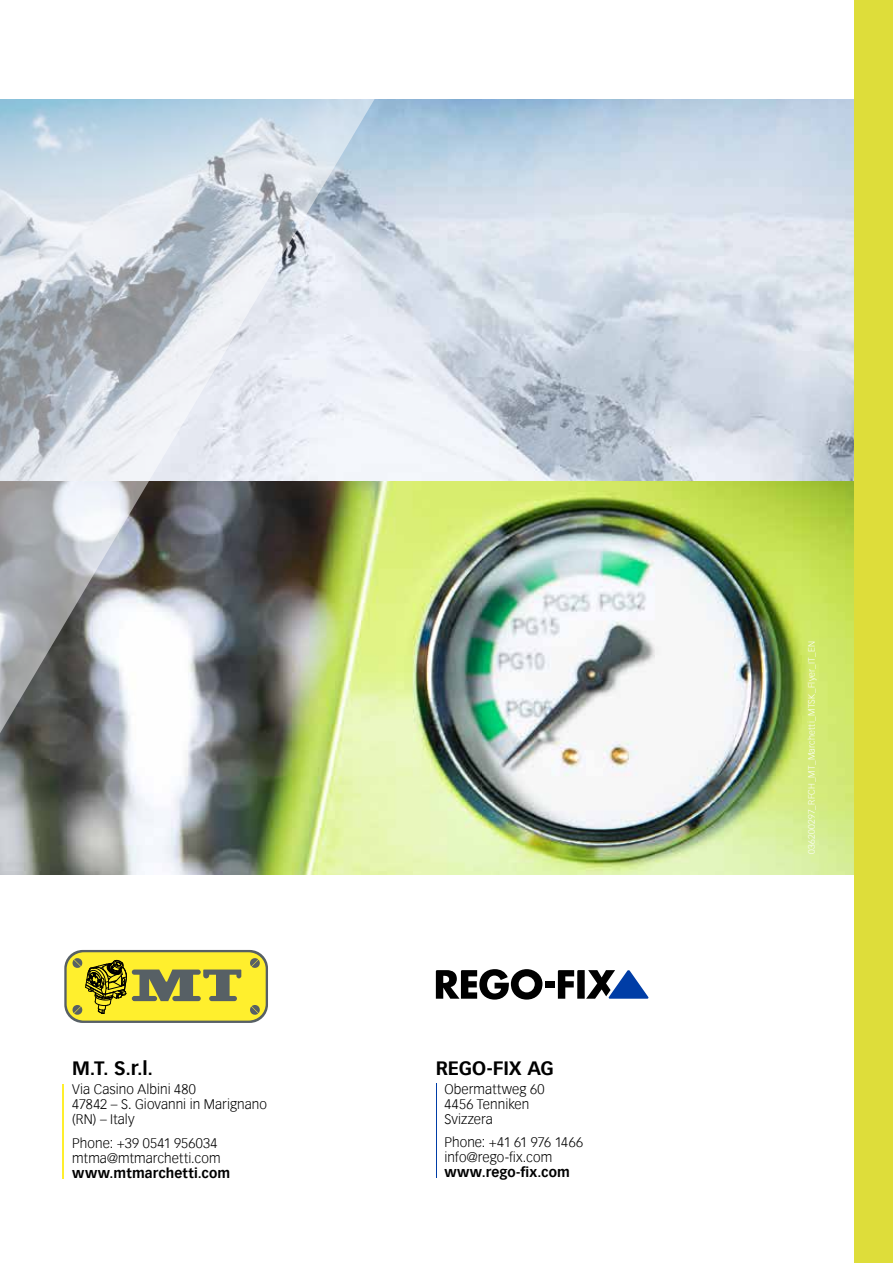
<style>
.page{position:relative;width:893px;height:1263px;background:#fff}
.page>*{position:absolute;margin:0;border:0;box-sizing:border-box;transform-origin:0 0}
.t1{font:700 18.9px "Vectora Com";letter-spacing:-.01em;color:#000}
.t2{font:300 13.5px/15px "Vectora Com";letter-spacing:.005em;color:#000}
.t3{font:700 13.5px "Vectora Com";letter-spacing:.015em;color:#000}
.t4{font:300 9px "Vectora Com";letter-spacing:.025em;color:#fff}
</style>
<div class="page">
<img style="left:0;top:480px;width:855px;height:395px">
<img style="left:392px;top:99px;width:463px;height:381px">
<svg style="left:0;top:99px;width:392px;height:656px;background:#b7bebc"></svg>
<div style="left:855px;top:0;width:38px;height:1263px;background:#dedd3a"></div>
<hr style="left:436px;top:1083px;width:1px;height:95px;background:#003da6">
<div style="left:546px;top:981px;width:9px;height:6px;background:#000"></div>
<svg style="left:436px;top:969px;width:106px;height:30px"></svg>
<svg style="left:558px;top:970px;width:90px;height:29px"></svg>
<hr style="left:63px;top:1084px;width:1px;height:94px;background:#ffef2d">
<svg style="left:64px;top:950px;width:204px;height:73px"></svg>
<div style="left:67px;top:952px;width:199px;height:68px;background:#ffef2d;border-radius:17px"></div>
<svg style="left:250px;top:1005px;width:10px;height:10px"></svg>
<svg style="left:250px;top:958px;width:10px;height:10px"></svg>
<svg style="left:72px;top:958px;width:169px;height:57px"></svg>
<h1 class="t1" style="left:72px;top:1057px;width:82px">M.T. S.r.l.</h1>
<p class="t2" style="left:72px;top:1082px;width:196px">Via Casino Albini 480<br>47842 – S. Giovanni in Marignano (RN) – Italy</p>
<p class="t2" style="left:72px;top:1135px;width:150px">Phone: +39 0541 956034 mtma@mtmarchetti.com</p>
<p class="t3" style="left:72px;top:1165px;width:159px">www.mtmarchetti.com</p>
<h1 class="t1" style="left:436px;top:1056px;width:119px">REGO-FIX AG</h1>
<p class="t2" style="left:444px;top:1081px;width:102px">Obermattweg 60<br>4456 Tenniken<br>Svizzera</p>
<p class="t2" style="left:444px;top:1135px;width:140px">Phone: +41 61 976 1466 info@rego-fix.com</p>
<p class="t3" style="left:444px;top:1164px;width:127px">www.rego-fix.com</p>
<p class="t4" style="left:806px;top:854px;width:214px;rotate:-90deg">036200297_RFCH_MT_Marchetti_MTSK_Flyer_IT_EN</p>
</div>
